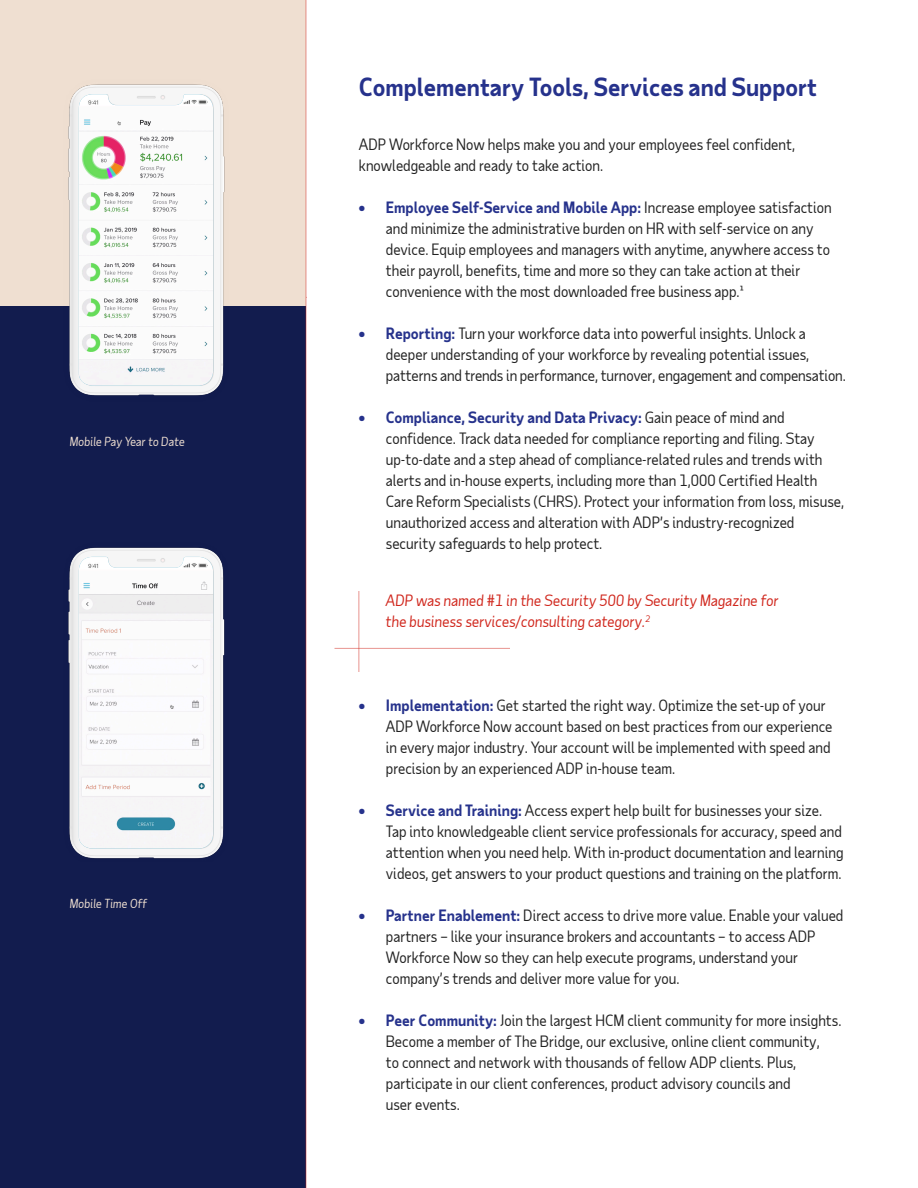
<style>
.page{position:relative;width:918px;height:1188px;background:#fff}
.page>*{position:absolute;margin:0;border:0;box-sizing:border-box;transform-origin:0 0}
.t1{font:700 24px "Taub Sans";color:#26328c}
.t2{font:15px/21px "Taub Sans";color:#222}
.t3{font:italic 15px/21px "Taub Sans";color:#d0271d}
.t4{font:italic 12px "Taub Sans";color:#efdfd1}
.s1{font-weight:700;color:#26328c}
</style>
<div class="page">
<div style="left:0;top:0;width:306px;height:1188px;background:#121c4e"></div>
<div style="left:0;top:0;width:306px;height:306px;background:#efdfd1"></div>
<hr style="left:358px;top:591px;width:1px;height:81px;background:#e8938e">
<hr style="left:306px;top:0;width:1px;height:1188px;background:#d0271d">
<img style="left:68px;top:84px;width:157px;height:312px">
<img style="left:68px;top:547px;width:157px;height:312px">
<hr style="left:334px;top:648px;width:176px;height:1px;background:#d0271d">
<img style="left:79px;top:94px;width:134px;height:292px">
<img style="left:79px;top:557px;width:134px;height:292px">
<p class="t4" style="left:70px;top:434px;width:117px">Mobile Pay Year to Date</p>
<p class="t4" style="left:70px;top:895px;width:79px">Mobile Time Off</p>
<h1 class="t1" style="left:359px;top:71px;width:460px">Complementary Tools, Services and Support</h1>
<p class="t2" style="left:359px;top:134px;width:438px">ADP Workforce Now helps make you and your employees feel confident, knowledgeable and ready to take action.</p>
<p class="t2" style="left:386px;top:197px;width:447px;text-indent:-27px"><span class="s1">• Employee Self-Service and Mobile App:</span> Increase employee satisfaction and minimize the administrative burden on HR with self-service on any device. Equip employees and managers with anytime, anywhere access to their payroll, benefits, time and more so they can take action at their convenience with the most downloaded free business app.¹</p>
<p class="t2" style="left:386px;top:323px;width:461px;text-indent:-27px"><span class="s1">• Reporting:</span> Turn your workforce data into powerful insights. Unlock a deeper understanding of your workforce by revealing potential issues, patterns and trends in performance, turnover, engagement and compensation.</p>
<p class="t2" style="left:386px;top:407px;width:460px;text-indent:-27px"><span class="s1">• Compliance, Security and Data Privacy:</span> Gain peace of mind and confidence. Track data needed for compliance reporting and filing. Stay up-to-date and a step ahead of compliance-related rules and trends with alerts and in-house experts, including more than 1,000 Certified Health Care Reform Specialists (CHRS). Protect your information from loss, misuse, unauthorized access and alteration with ADP’s industry-recognized security safeguards to help protect.</p>
<p class="t3" style="left:386px;top:590px;width:394px">ADP was named #1 in the Security 500 by Security Magazine for the business services/consulting category.<sup>2</sup></p>
<p class="t2" style="left:386px;top:695px;width:448px;text-indent:-27px"><span class="s1">• Implementation:</span> Get started the right way. Optimize the set-up of your ADP Workforce Now account based on best practices from our experience in every major industry. Your account will be implemented with speed and precision by an experienced ADP in-house team.</p>
<p class="t2" style="left:386px;top:800px;width:459px;text-indent:-27px"><span class="s1">• Service and Training:</span> Access expert help built for businesses your size.<br>Tap into knowledgeable client service professionals for accuracy, speed and attention when you need help. With in-product documentation and learning videos, get answers to your product questions and training on the platform.</p>
<p class="t2" style="left:386px;top:905px;width:459px;text-indent:-27px"><span class="s1">• Partner Enablement:</span> Direct access to drive more value. Enable your valued partners – like your insurance brokers and accountants – to access ADP Workforce Now so they can help execute programs, understand your company’s trends and deliver more value for you.</p>
<p class="t2" style="left:386px;top:1010px;width:457px;text-indent:-27px"><span class="s1">• Peer Community:</span> Join the largest HCM client community for more insights.<br>Become a member of The Bridge, our exclusive, online client community,<br>to connect and network with thousands of fellow ADP clients. Plus, participate in our client conferences, product advisory councils and<br>user events.</p>
</div>
